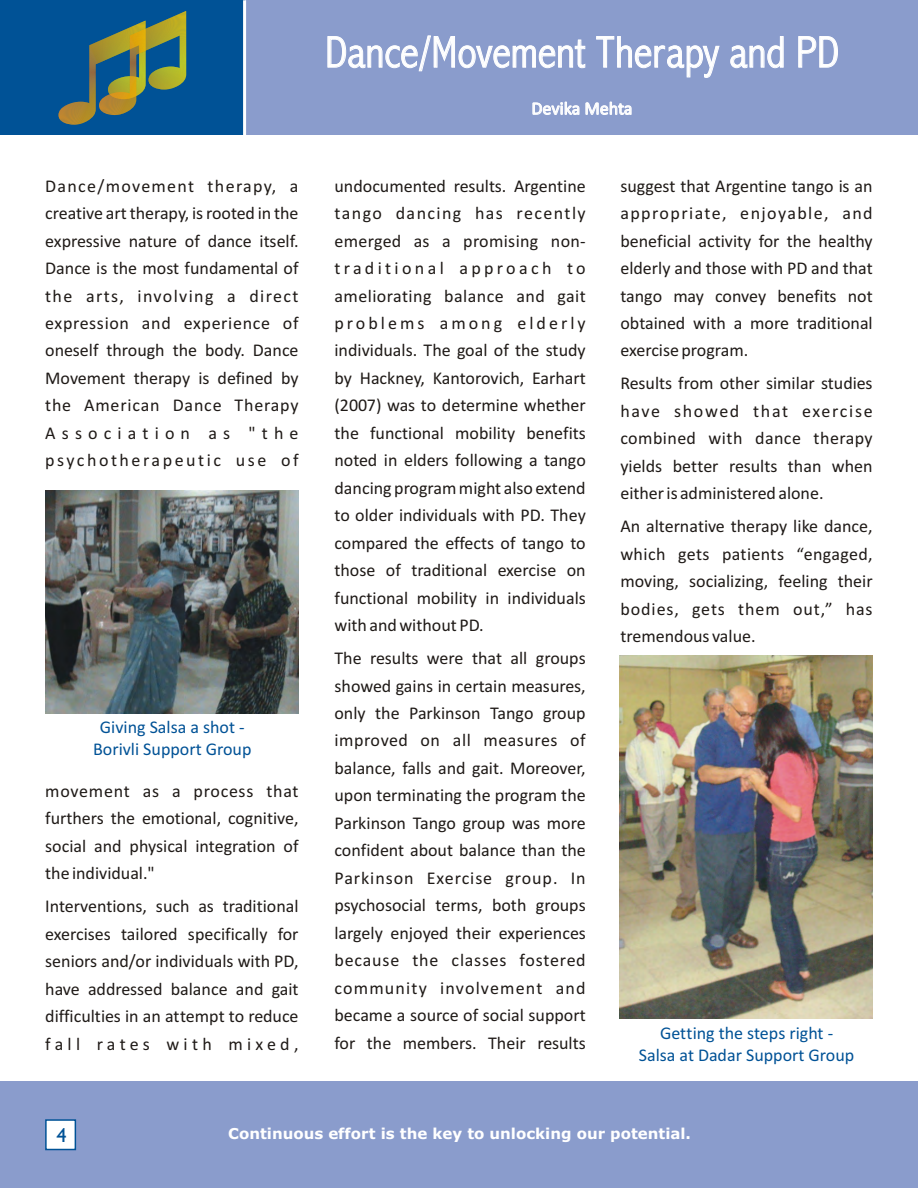
<style>
.page{position:relative;width:918px;height:1188px;background:#fff}
.page>*{position:absolute;margin:0;border:0;box-sizing:border-box;transform-origin:0 0}
.t1{font:300 45px "Abadi MT Condensed";color:#fff}
.t2{font:21px "Chantilly";color:#005296}
.t3{font:18px/27.5px "Calibri";color:#1f1a17;text-align:justify}
.t4{font:18px/21.9px "Calibri";color:#005296;text-align:center}
.t5{font:18px "Calibri";color:#fff}
.t6{font:700 15px "Verdana";color:#fff}
</style>
<div class="page">
<div style="left:245px;top:0;width:673px;height:135px;background:#8a9ccc"></div>
<div style="left:0;top:0;width:245px;height:135px;background:#005296"></div>
<hr style="left:243px;top:0;width:3px;height:135px;background:#fff">
<div style="left:0;top:1082px;width:918px;height:106px;background:#8a9ccc"></div>
<div style="left:45px;top:1119px;width:31px;height:31px;background:#fff;border:2px solid #005296"></div>
<img style="left:45px;top:491px;width:254px;height:223px">
<img style="left:620px;top:656px;width:253px;height:363px">
<svg style="left:58px;top:11px;width:128px;height:114px"></svg>
<p class="t3" style="left:45px;top:173px;width:255px">Dance/movement therapy, a creative art therapy, is rooted in the expressive nature of dance itself.<br>Dance is the most fundamental of the arts, involving a direct expression and experience of oneself through the body. Dance Movement therapy is defined by the American Dance Therapy Association as "the psychotherapeutic use of</p>
<p class="t4" style="left:93px;top:718px;width:160px">Giving Salsa a shot -<br>Borivli Support Group</p>
<p class="t3" style="left:45px;top:779px;width:255px">movement as a process that furthers the emotional, cognitive, social and physical integration of the individual."</p>
<p class="t3" style="left:45px;top:894px;width:255px">Interventions, such as traditional exercises tailored specifically for seniors and/or individuals with PD, have addressed balance and gait difficulties in an attempt to reduce fall rates with mixed,</p>
<h1 class="t1" style="left:325px;top:36px;width:515px">Dance/Movement Therapy and PD</h1>
<p class="t5" style="left:531px;top:101px;width:103px">Devika Mehta</p>
<p class="t3" style="left:335px;top:173px;width:253px">undocumented results. Argentine tango dancing has recently emerged as a promising non&shy;traditional approach to ameliorating balance and gait problems among elderly individuals. The goal of the study by Hackney, Kantorovich, Earhart (2007) was to determine whether the functional mobility benefits noted in elders following a tango dancing program might also extend to older individuals with PD. They compared the effects of tango to those of traditional exercise on functional mobility in individuals with and without PD.</p>
<p class="t3" style="left:334px;top:646px;width:253px">The results were that all groups showed gains in certain measures, only the Parkinson Tango group improved on all measures of balance, falls and gait. Moreover, upon terminating the program the Parkinson Tango group was more confident about balance than the Parkinson Exercise group. In psychosocial terms, both groups largely enjoyed their experiences because the classes fostered community involvement and became a source of social support for the members. Their results</p>
<p class="t3" style="left:620px;top:173px;width:254px">suggest that Argentine tango is an appropriate, enjoyable, and beneficial activity for the healthy elderly and those with PD and that tango may convey benefits not obtained with a more traditional exercise program.</p>
<p class="t3" style="left:620px;top:371px;width:254px">Results from other similar studies have showed that exercise combined with dance therapy yields better results than when either is administered alone.</p>
<p class="t3" style="left:620px;top:514px;width:254px">An alternative therapy like dance, which gets patients “engaged, moving, socializing, feeling their bodies, gets them out,” has tremendous value.</p>
<p class="t4" style="left:639px;top:1024px;width:217px">Getting the steps right -<br>Salsa at Dadar Support Group</p>
<p class="t2" style="left:56px;top:1123px;width:12px">4</p>
<p class="t6" style="left:228px;top:1127px;width:464px">Continuous effort is the key to unlocking our potential.</p>
</div>
